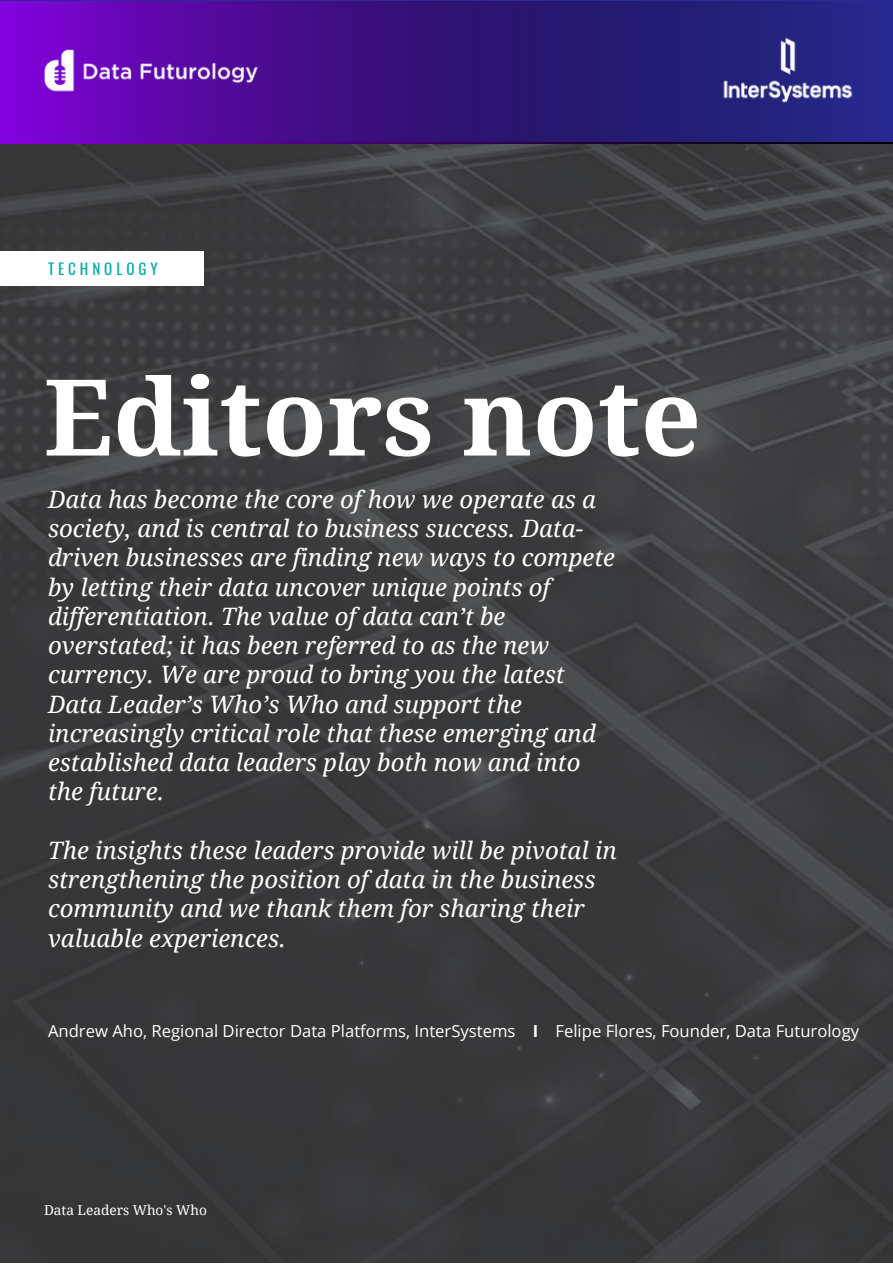
<style>
.page{position:relative;width:893px;height:1264px;background:#fff}
.page>*{position:absolute;margin:0;border:0;box-sizing:border-box;transform-origin:0 0}
.t1{font:700 106.05px "Droid Serif";color:#fff}
.t2{font:italic 24px/29.2px "Droid Serif";color:#fff}
.t3{font:16.65px "Open Sans";color:#fff}
.t4{font:15.15px "Oswald";letter-spacing:.26em;color:#00afac}
.t5{font:13.65px "Droid Serif";color:#fff}
.s1{font-weight:700}
</style>
<div class="page">
<img style="left:0;top:144px;width:892px;height:1118px">
<div style="left:0;top:251px;width:204px;height:35px;background:#fff"></div>
<svg style="left:0;top:0;width:890px;height:143px"></svg>
<svg style="left:0;top:1px;width:892px;height:140px"></svg>
<img style="left:40px;top:33px;width:223px;height:65px">
<img style="left:718px;top:33px;width:137px;height:70px">
<p class="t4" style="left:48px;top:257px;width:111px">TECHNOLOGY</p>
<h1 class="t1" style="left:44px;top:357px;width:658px">Editors note</h1>
<p class="t2" style="left:48px;top:485px;width:568px">Data has become the core of how we operate as a society, and is central to business success. Data&shy;driven businesses are finding new ways to compete by letting their data uncover unique points of differentiation. The value of data can’t be overstated; it has been referred to as the new currency. We are proud to bring you the latest Data Leader’s Who’s Who and support the increasingly critical role that these emerging and established data leaders play both now and into the future.</p>
<p class="t2" style="left:48px;top:836px;width:570px">The insights these leaders provide will be pivotal in strengthening the position of data in the business community and we thank them for sharing their valuable experiences.</p>
<p class="t3" style="left:48px;top:1019px;width:812px">Andrew Aho, Regional Director Data Platforms, InterSystems <span class="s1">I</span> Felipe Flores, Founder, Data Futurology</p>
<p class="t5" style="left:44px;top:1202px;width:164px">Data Leaders Who's Who</p>
</div>
